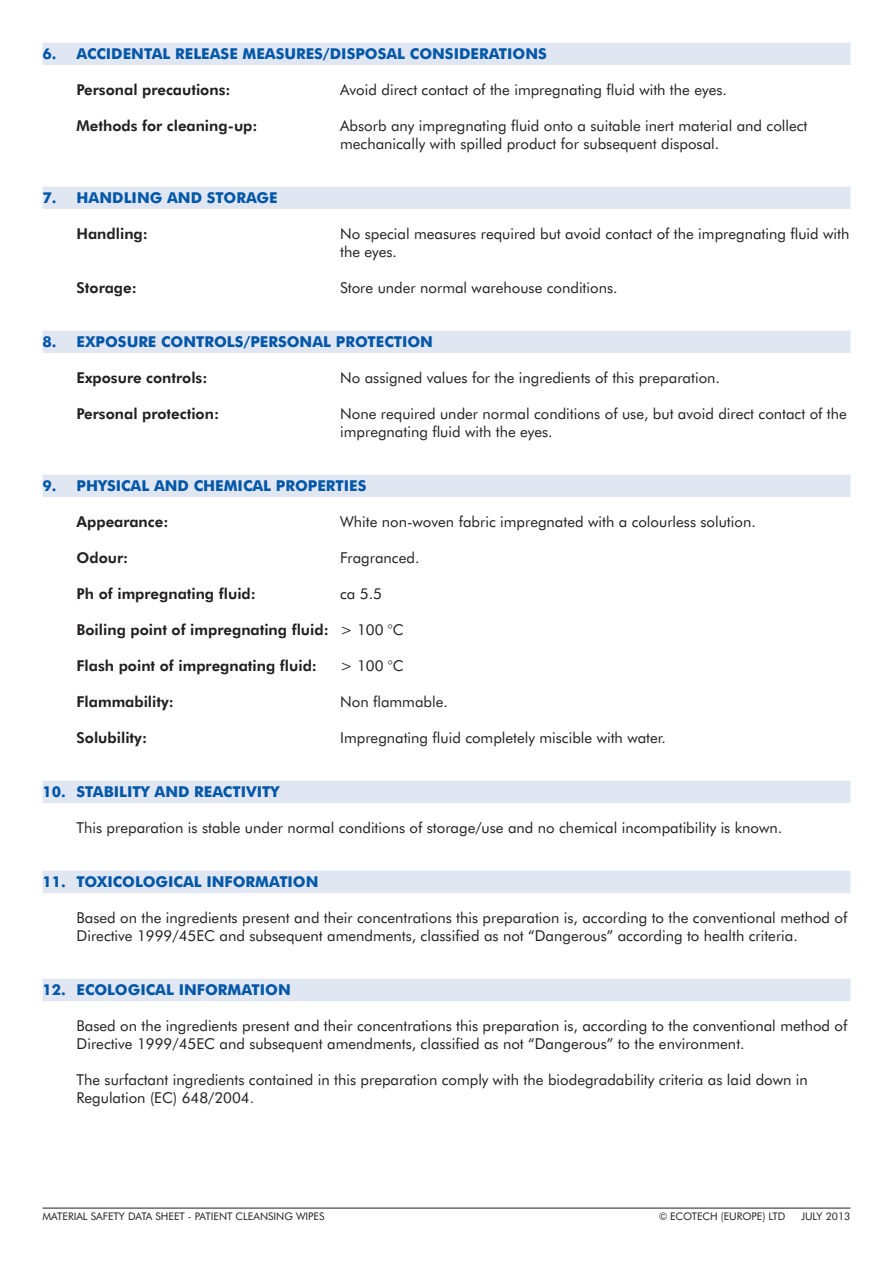
<style>
.page{position:relative;width:893px;height:1263px;background:#fff}
.page>*{position:absolute;margin:0;border:0;box-sizing:border-box;transform-origin:0 0}
.t1{font:15px/18px "Futura BT";color:#231f20}
.t2{font:800 15px "Futura BT";color:#231f20}
.t3{font:700 15px "Futura BT";color:#0157a8}
.t4{font:10.5px "Futura BT";color:#231f20}
.s1{font-weight:400}
</style>
<div class="page">
<div style="left:43px;top:43px;width:807px;height:22px;background:#e1e6f3"></div>
<div style="left:43px;top:187px;width:807px;height:22px;background:#e1e6f3"></div>
<div style="left:43px;top:331px;width:807px;height:22px;background:#e1e6f3"></div>
<div style="left:43px;top:475px;width:807px;height:22px;background:#e1e6f3"></div>
<div style="left:43px;top:781px;width:807px;height:22px;background:#e1e6f3"></div>
<div style="left:43px;top:871px;width:807px;height:22px;background:#e1e6f3"></div>
<div style="left:43px;top:979px;width:807px;height:22px;background:#e1e6f3"></div>
<hr style="left:43px;top:1208px;width:807px;height:1px;background:#231f20">
<p class="t3" style="left:43px;top:47px;width:506px">6. ACCIDENTAL RELEASE MEASURES/DISPOSAL CONSIDERATIONS</p>
<p class="t2" style="left:77px;top:83px;width:156px">Personal precautions:</p>
<p class="t1" style="left:340px;top:82px;width:388px">Avoid direct contact of the impregnating fluid with the eyes.</p>
<p class="t2" style="left:77px;top:119px;width:183px">Methods for cleaning-up:</p>
<p class="t1" style="left:340px;top:118px;width:469px">Absorb any impregnating fluid onto a suitable inert material and collect mechanically with spilled product for subsequent disposal.</p>
<p class="t3" style="left:43px;top:191px;width:237px">7. HANDLING AND STORAGE</p>
<p class="t2" style="left:77px;top:227px;width:73px">Handling:</p>
<p class="t1" style="left:340px;top:226px;width:511px">No special measures required but avoid contact of the impregnating fluid with the eyes.</p>
<p class="t2" style="left:77px;top:281px;width:62px">Storage:</p>
<p class="t1" style="left:340px;top:280px;width:279px">Store under normal warehouse conditions.</p>
<p class="t3" style="left:43px;top:335px;width:392px">8. EXPOSURE CONTROLS/PERSONAL PROTECTION</p>
<p class="t2" style="left:77px;top:371px;width:132px">Exposure controls:</p>
<p class="t1" style="left:340px;top:370px;width:381px">No assigned values for the ingredients of this preparation.</p>
<p class="t2" style="left:77px;top:407px;width:144px">Personal protection:</p>
<p class="t1" style="left:340px;top:406px;width:508px">None required under normal conditions of use, but avoid direct contact of the impregnating fluid with the eyes.</p>
<p class="t3" style="left:43px;top:479px;width:325px">9. PHYSICAL AND CHEMICAL PROPERTIES</p>
<p class="t2" style="left:77px;top:515px;width:93px">Appearance:</p>
<p class="t1" style="left:340px;top:514px;width:417px">White non-woven fabric impregnated with a colourless solution.</p>
<p class="t2" style="left:77px;top:551px;width:53px">Odour:</p>
<p class="t1" style="left:340px;top:550px;width:81px">Fragranced.</p>
<p class="t2" style="left:77px;top:587px;width:181px">Ph of impregnating fluid:</p>
<p class="t1" style="left:340px;top:586px;width:43px">ca 5.5</p>
<p class="t2" style="left:77px;top:623px;width:329px">Boiling point of impregnating fluid: <span class="s1">&gt; 100 °C</span></p>
<p class="t2" style="left:77px;top:659px;width:242px">Flash point of impregnating fluid:</p>
<p class="t1" style="left:340px;top:658px;width:65px">&gt; 100 °C</p>
<p class="t2" style="left:77px;top:695px;width:99px">Flammability:</p>
<p class="t1" style="left:340px;top:694px;width:109px">Non flammable.</p>
<p class="t2" style="left:77px;top:731px;width:72px">Solubility:</p>
<p class="t1" style="left:340px;top:730px;width:327px">Impregnating fluid completely miscible with water.</p>
<p class="t3" style="left:43px;top:785px;width:238px">10. STABILITY AND REACTIVITY</p>
<p class="t1" style="left:77px;top:820px;width:707px">This preparation is stable under normal conditions of storage/use and no chemical incompatibility is known.</p>
<p class="t3" style="left:43px;top:875px;width:278px">11. TOXICOLOGICAL INFORMATION</p>
<p class="t1" style="left:77px;top:910px;width:772px">Based on the ingredients present and their concentrations this preparation is, according to the conventional method of<br>Directive 1999/45EC and subsequent amendments, classified as not “Dangerous” according to health criteria.</p>
<p class="t3" style="left:43px;top:983px;width:250px">12. ECOLOGICAL INFORMATION</p>
<p class="t1" style="left:77px;top:1018px;width:772px">Based on the ingredients present and their concentrations this preparation is, according to the conventional method of<br>Directive 1999/45EC and subsequent amendments, classified as not “Dangerous” to the environment.</p>
<p class="t1" style="left:77px;top:1072px;width:733px">The surfactant ingredients contained in this preparation comply with the biodegradability criteria as laid down in<br>Regulation (EC) 648/2004.</p>
<p class="t4" style="left:43px;top:1212px;width:283px">MATERIAL SAFETY DATA SHEET - PATIENT CLEANSING WIPES</p>
<p class="t4" style="left:659px;top:1212px;width:128px">© ECOTECH (EUROPE) LTD</p>
<p class="t4" style="left:801px;top:1212px;width:51px">JULY 2013</p>
</div>
